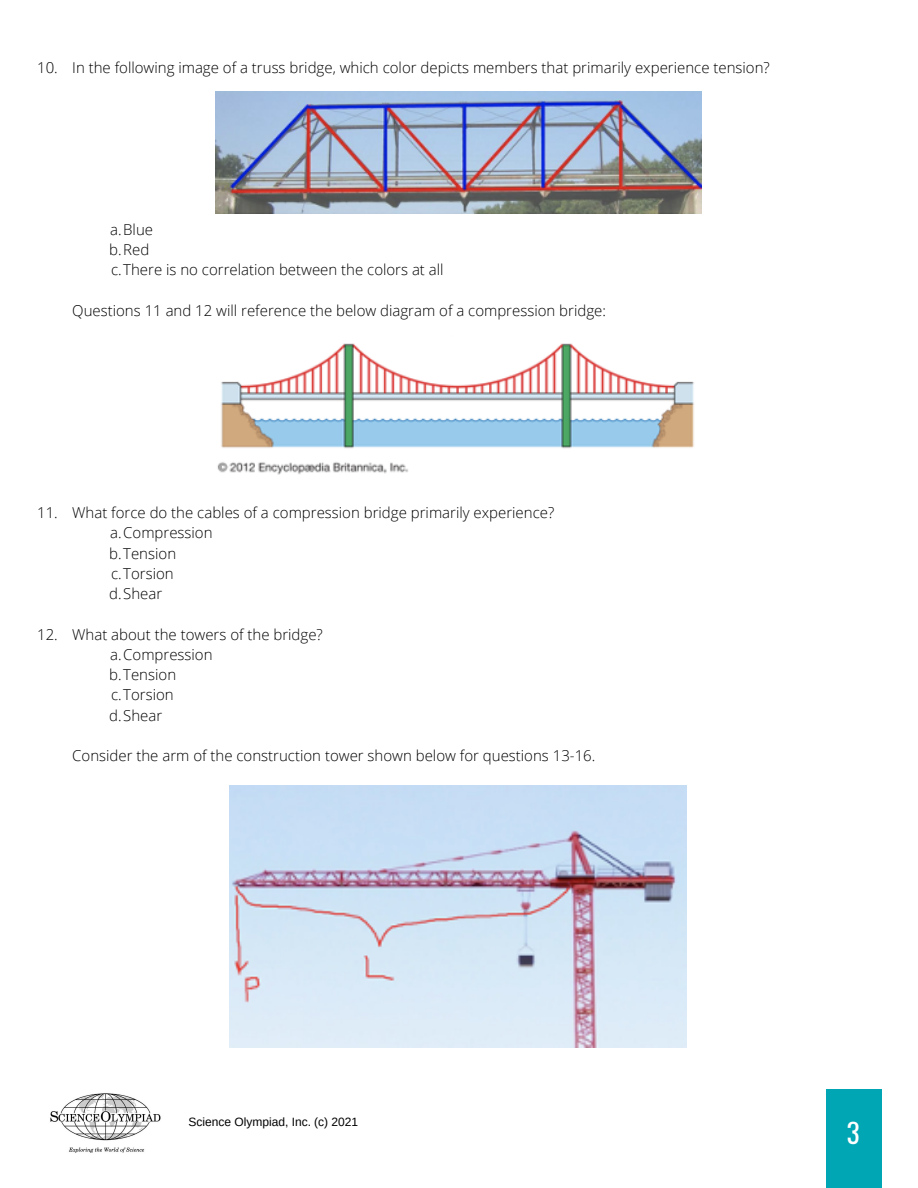
<style>
.page{position:relative;width:918px;height:1188px;background:#fff}
.page>*{position:absolute;margin:0;border:0;box-sizing:border-box;transform-origin:0 0}
.t1{font:27px "Oswald";color:#fff}
.t2{font:300 15px "Open Sans";color:#000}
.t3{font:12px "Arimo";color:#000}
</style>
<div class="page">
<div style="left:826px;top:1090px;width:55px;height:98px;background:#00a6b4"></div>
<img style="left:50px;top:1093px;width:111px;height:60px">
<img style="left:216px;top:92px;width:486px;height:121px">
<img style="left:217px;top:343px;width:477px;height:132px">
<img style="left:229px;top:785px;width:458px;height:262px">
<p class="t2" style="left:37px;top:57px;width:22px">10.</p>
<p class="t2" style="left:72px;top:57px;width:699px">In the following image of a truss bridge, which color depicts members that primarily experience tension?</p>
<p class="t2" style="left:110px;top:219px;width:44px">a.Blue</p>
<p class="t2" style="left:109px;top:239px;width:42px">b.Red</p>
<p class="t2" style="left:111px;top:259px;width:334px">c.There is no correlation between the colors at all</p>
<p class="t2" style="left:72px;top:300px;width:535px">Questions 11 and 12 will reference the below diagram of a compression bridge:</p>
<p class="t2" style="left:37px;top:502px;width:22px">11.</p>
<p class="t2" style="left:37px;top:624px;width:22px">12.</p>
<p class="t2" style="left:72px;top:502px;width:484px">What force do the cables of a compression bridge primarily experience?</p>
<p class="t2" style="left:110px;top:522px;width:104px">a.Compression</p>
<p class="t2" style="left:109px;top:543px;width:68px">b.Tension</p>
<p class="t2" style="left:111px;top:563px;width:64px">c.Torsion</p>
<p class="t2" style="left:109px;top:583px;width:54px">d.Shear</p>
<p class="t2" style="left:72px;top:624px;width:252px">What about the towers of the bridge?</p>
<p class="t2" style="left:110px;top:644px;width:104px">a.Compression</p>
<p class="t2" style="left:109px;top:664px;width:68px">b.Tension</p>
<p class="t2" style="left:111px;top:684px;width:64px">c.Torsion</p>
<p class="t2" style="left:109px;top:705px;width:54px">d.Shear</p>
<p class="t2" style="left:72px;top:745px;width:525px">Consider the arm of the construction tower shown below for questions 13-16.</p>
<p class="t3" style="left:188px;top:1116px;width:171px">Science Olympiad, Inc. (c) 2021</p>
<p class="t1" style="left:847px;top:1112px;width:14px">3</p>
</div>
